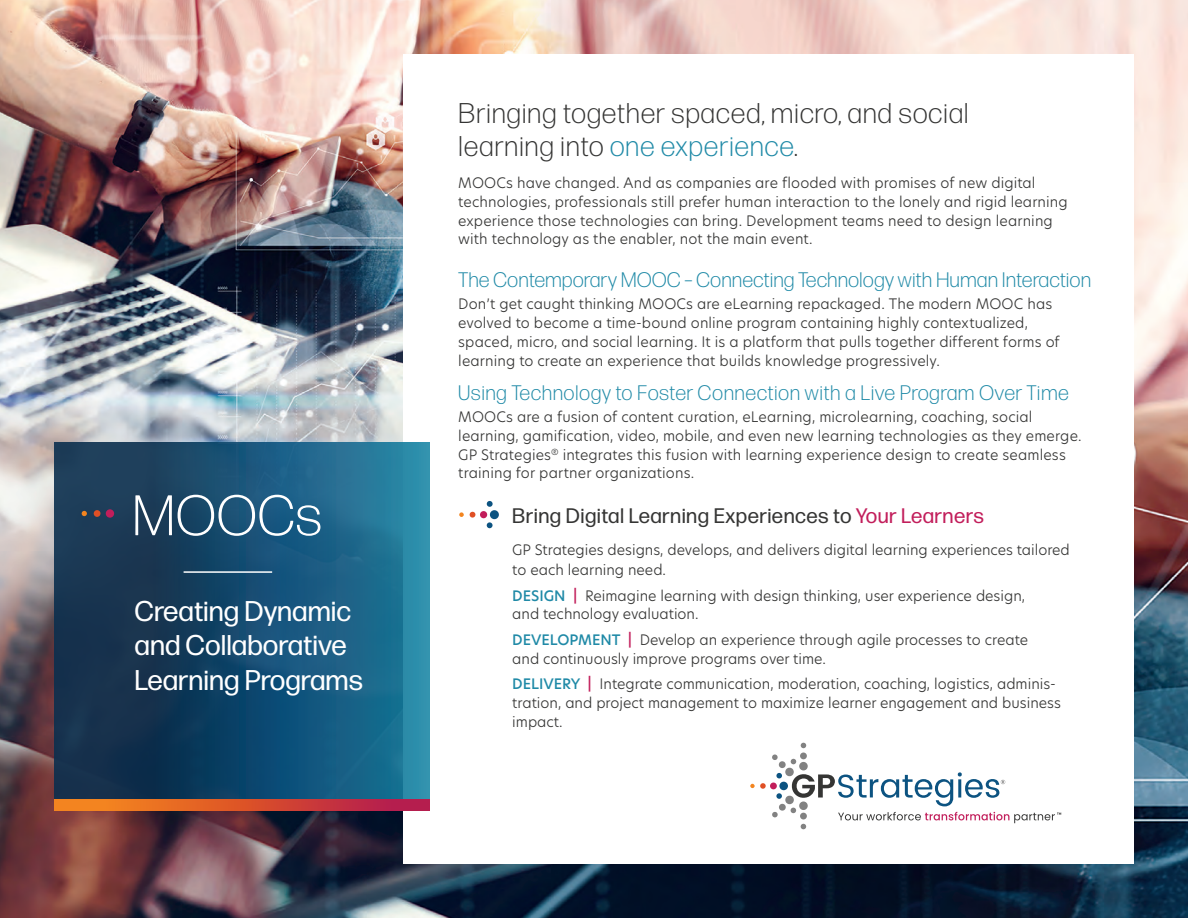
<style>
.page{position:relative;width:1188px;height:918px;background:#fff}
.page>*{position:absolute;margin:0;border:0;box-sizing:border-box;transform-origin:0 0}
.t1{font:300 57px "Forma DJR Text";color:#fff}
.subhead{font:300 28.5px/33px "Forma DJR Text";letter-spacing:.02em;color:#353534}
.quote_call_out{font:28.5px/34.5px "Forma DJR Text";color:#fff}
.subhead-2{font:300 21px "Forma DJR Text";color:#208aa7}
.subhead-3{font:300 21px "Forma DJR Text";letter-spacing:.02em;color:#208aa7}
.subhead-4{font:21px "Forma DJR Text";letter-spacing:.02em;color:#353534}
.subhead-5{font:300 14.25px/18.8px "Hero New";letter-spacing:.005em;color:#353534}
.body_copy_para{font:300 14.25px/18.8px "Hero New";color:#353534}
.s1{color:#208aa7}
.s2{color:#c21e5b}
.s3{font-weight:500;color:#208aa7}
.s4{font-weight:500;color:#c21e5b}
</style>
<div class="page">
<img style="left:0;top:0;width:1188px;height:918px">
<div style="left:404px;top:54px;width:730px;height:810px;background:#fff"></div>
<div style="left:770px;top:783px;width:7px;height:6px;background:#c21e5b;border-radius:50%"></div>
<svg style="left:750px;top:783px;width:16px;height:6px"></svg>
<div style="left:800px;top:753px;width:7px;height:6px;background:#828282;border-radius:50%"></div>
<svg style="left:801px;top:743px;width:5px;height:5px"></svg>
<svg style="left:772px;top:754px;width:289px;height:75px"></svg>
<svg style="left:54px;top:443px;width:376px;height:357px;background:#195071"></svg>
<div style="left:106px;top:509px;width:8px;height:9px;background:#c21e5b;border-radius:50%"></div>
<div style="left:94px;top:510px;width:7px;height:7px;background:#e05025;border-radius:50%"></div>
<svg style="left:82px;top:511px;width:5px;height:5px"></svg>
<hr style="left:184px;top:571px;width:88px;height:2px;background:#fff">
<svg style="left:54px;top:800px;width:376px;height:11px;background:#d75230"></svg>
<div style="left:490px;top:510px;width:9px;height:9px;background:#0c5381;border-radius:50%"></div>
<div style="left:480px;top:511px;width:7px;height:7px;background:#c21e5b;border-radius:50%"></div>
<svg style="left:470px;top:512px;width:5px;height:6px"></svg>
<svg style="left:459px;top:512px;width:5px;height:5px"></svg>
<svg style="left:486px;top:501px;width:7px;height:6px"></svg>
<svg style="left:487px;top:522px;width:6px;height:6px"></svg>
<p class="t1" style="left:132px;top:481px;width:192px">MOOCs</p>
<p class="quote_call_out" style="left:135px;top:593px;width:230px">Creating Dynamic and Collaborative<br>Learning Programs</p>
<p class="subhead" style="left:458px;top:96px;width:512px">Bringing together spaced, micro, and social learning into <span class="s1">one experience</span>.</p>
<p class="subhead-5" style="left:458px;top:173px;width:611px">MOOCs have changed. And as companies are flooded with promises of new digital technologies, professionals still prefer human interaction to the lonely and rigid learning experience those technologies can bring. Development teams need to design learning with technology as the enabler, not the main event.</p>
<p class="subhead-2" style="left:458px;top:268px;width:634px">The Contemporary MOOC – Connecting Technology with Human Interaction</p>
<p class="subhead-5" style="left:458px;top:294px;width:603px">Don’t get caught thinking MOOCs are eLearning repackaged. The modern MOOC has evolved to become a time-bound online program containing highly contextualized, spaced, micro, and social learning. It is a platform that pulls together different forms of learning to create an experience that builds knowledge progressively.</p>
<p class="subhead-3" style="left:458px;top:380px;width:612px">Using Technology to Foster Connection with a Live Program Over Time</p>
<p class="subhead-5" style="left:458px;top:407px;width:625px">MOOCs are a fusion of content curation, eLearning, microlearning, coaching, social learning, gamification, video, mobile, and even new learning technologies as they emerge.<br>GP Strategies<sup>®</sup> integrates this fusion with learning experience design to create seamless training for partner organizations.</p>
<p class="subhead-4" style="left:512px;top:502px;width:473px">Bring Digital Learning Experiences to <span class="s2">Your Learners</span></p>
<p class="body_copy_para" style="left:512px;top:539px;width:559px;line-height:20.2px">GP Strategies designs, develops, and delivers digital learning experiences tailored to each learning need.</p>
<p class="body_copy_para" style="left:512px;top:586px;width:514px"><span class="s3">DESIGN</span> <span class="s4">|</span> Reimagine learning with design thinking, user experience design, and technology evaluation.</p>
<p class="body_copy_para" style="left:512px;top:630px;width:517px"><span class="s3">DEVELOPMENT</span> <span class="s4">|</span> Develop an experience through agile processes to create and continuously improve programs over time.</p>
<p class="body_copy_para" style="left:512px;top:674px;width:550px"><span class="s3">DELIVERY</span> <span class="s4">|</span> Integrate communication, moderation, coaching, logistics, adminis&shy;tration, and project management to maximize learner engagement and business impact.</p>
</div>
